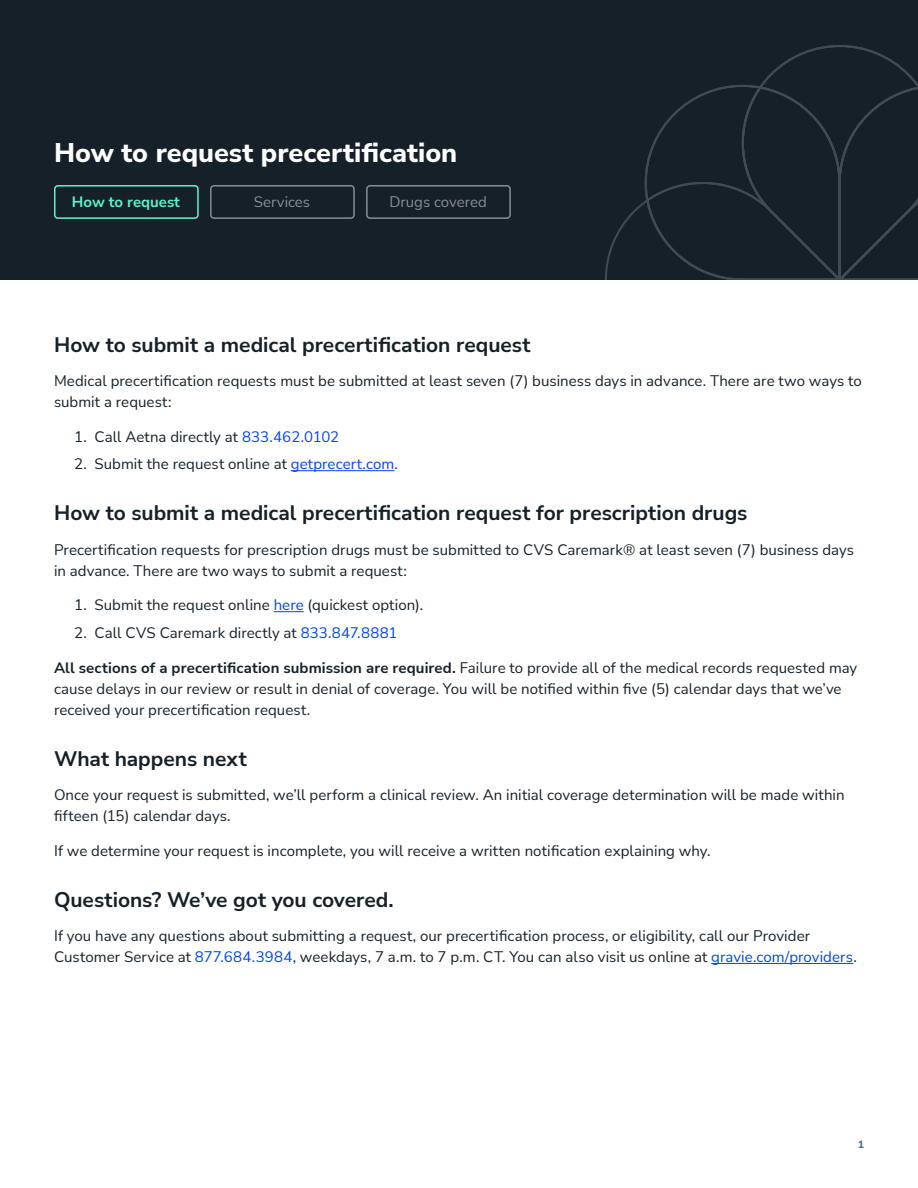
<style>
.page{position:relative;width:918px;height:1188px;background:#fff}
.page>*{position:absolute;margin:0;border:0;box-sizing:border-box;transform-origin:0 0}
.t1{font:800 27px "Nunito Sans";color:#fff}
.t2{font:700 21px "Nunito Sans";color:#152028}
.t3{font:15px/21px "Nunito Sans";letter-spacing:.005em;color:#152028}
.t4{font:15px "Nunito Sans";color:#fff}
.t5{font:700 15px "Nunito Sans";color:#5df4cc}
.t6{font:800 10.5px "Nunito Sans";color:#4c7490}
.s1{color:#0144f1}
.s2{font-weight:700}
</style>
<div class="page">
<hr style="left:291px;top:470px;width:104px;height:1px;background:#0144f1">
<hr style="left:274px;top:611px;width:30px;height:1px;background:#0144f1">
<hr style="left:711px;top:963px;width:142px;height:1px;background:#0144f1">
<div style="left:0;top:0;width:918px;height:280px;background:#152028"></div>
<svg style="left:741px;top:45px;width:177px;height:40px"></svg>
<svg style="left:605px;top:85px;width:313px;height:195px"></svg>
<div style="left:54px;top:185px;width:145px;height:34px;border:2px solid #5df4cc;border-radius:3px"></div>
<div style="left:210px;top:185px;width:145px;height:34px;border:2px solid #fff;border-radius:3px"></div>
<div style="left:366px;top:185px;width:145px;height:34px;border:2px solid #fff;border-radius:3px"></div>
<h1 class="t1" style="left:54px;top:134px;width:405px">How to request precertification</h1>
<p class="t5" style="left:72px;top:191px;width:110px">How to request</p>
<p class="t4" style="left:254px;top:192px;width:58px">Services</p>
<p class="t4" style="left:389px;top:192px;width:99px">Drugs covered</p>
<h2 class="t2" style="left:54px;top:330px;width:478px">How to submit a medical precertification request</h2>
<p class="t3" style="left:54px;top:370px;width:809px">Medical precertification requests must be submitted at least seven (7) business days in advance. There are two ways to submit a request:</p>
<p class="t3" style="left:74px;top:425px;width:266px">1. Call Aetna directly at <span class="s1">833.462.0102</span></p>
<p class="t3" style="left:74px;top:453px;width:325px">2. Submit the request online at <span class="s1">getprecert.com</span>.</p>
<h2 class="t2" style="left:54px;top:498px;width:695px">How to submit a medical precertification request for prescription drugs</h2>
<p class="t3" style="left:54px;top:539px;width:802px">Precertification requests for prescription drugs must be submitted to CVS Caremark® at least seven (7) business days in advance. There are two ways to submit a request:</p>
<p class="t3" style="left:74px;top:594px;width:350px">1. Submit the request online <span class="s1">here</span> (quickest option).</p>
<p class="t3" style="left:74px;top:622px;width:325px">2. Call CVS Caremark directly at <span class="s1">833.847.8881</span></p>
<p class="t3" style="left:54px;top:656px;width:805px"><span class="s2">All sections of a precertification submission are required.</span> Failure to provide all of the medical records requested may cause delays in our review or result in denial of coverage. You will be notified within five (5) calendar days that we’ve received your precertification request.</p>
<h2 class="t2" style="left:54px;top:744px;width:194px">What happens next</h2>
<p class="t3" style="left:54px;top:784px;width:792px">Once your request is submitted, we’ll perform a clinical review. An initial coverage determination will be made within fifteen (15) calendar days.</p>
<p class="t3" style="left:54px;top:839px;width:658px">If we determine your request is incomplete, you will receive a written notification explaining why.</p>
<h2 class="t2" style="left:54px;top:885px;width:341px">Questions? We’ve got you covered.</h2>
<p class="t3" style="left:54px;top:925px;width:804px">If you have any questions about submitting a request, our precertification process, or eligibility, call our Provider<br>Customer Service at <span class="s1">877.684.3984</span>, weekdays, 7 a.m. to 7 p.m. CT. You can also visit us online at <span class="s1">gravie.com/providers</span>.</p>
<p class="t6" style="left:858px;top:1136px;width:8px">1</p>
</div>
